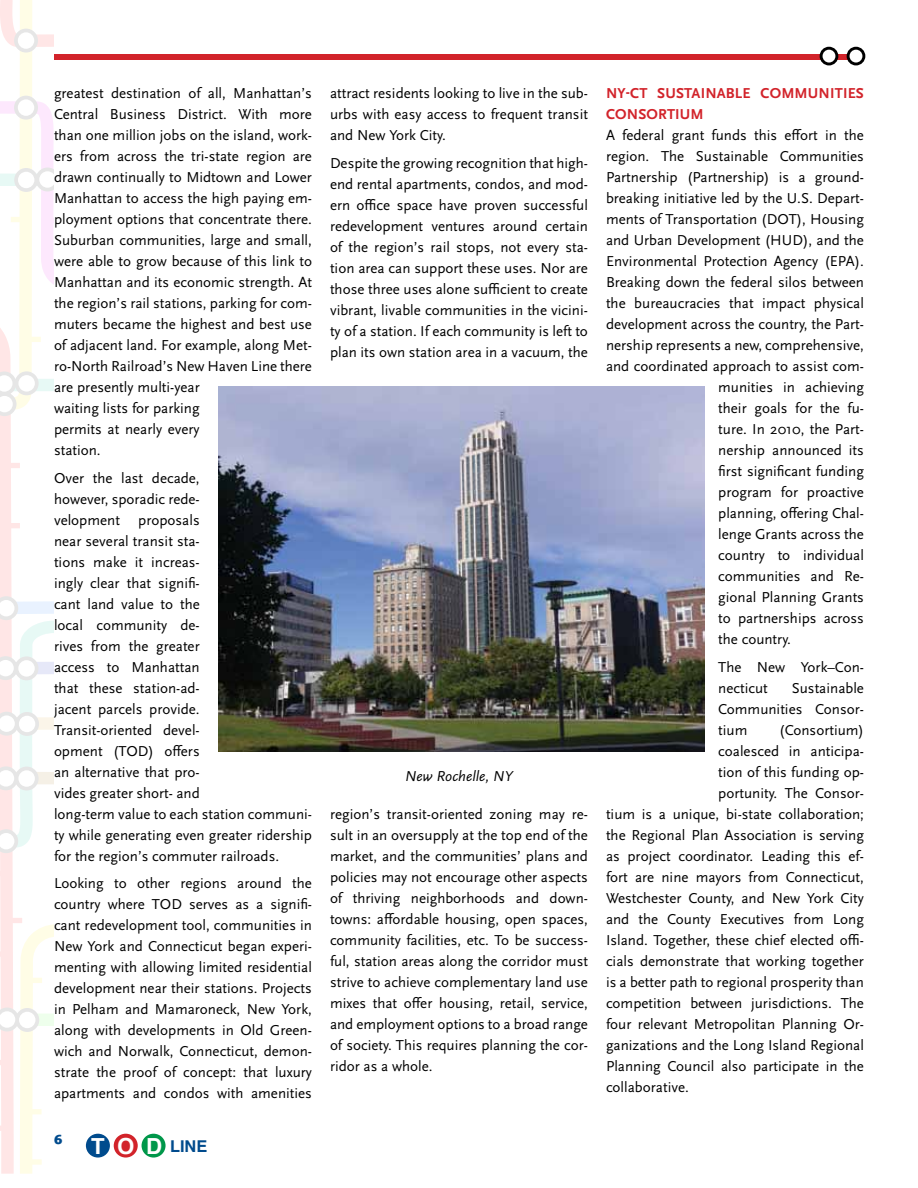
<style>
.page{position:relative;width:918px;height:1188px;background:#fff}
.page>*{position:absolute;margin:0;border:0;box-sizing:border-box;transform-origin:0 0}
.t1{font:700 16.35px "Helvetica";color:#004b8d}
.t2{font:15px/21px "Scala Sans OT";color:#000;text-align:justify}
.t3{font:700 15px/21px "Scala Sans OT";letter-spacing:.01em;color:#d2232a}
.t4{font:italic 15px "Scala Sans OT";color:#000}
.t5{font:900 13.5px "Scala Sans OT";color:#004b8d}
.s1{font-size:22.2px;color:#fff}
</style>
<div class="page">
<svg style="left:0;top:0;width:54px;height:1174px"></svg>
<div style="left:54px;top:54px;width:810px;height:6px;background:#d2232a"></div>
<img style="left:219px;top:387px;width:486px;height:365px">
<div style="left:86px;top:1134px;width:24px;height:24px;background:#004b8d;border-radius:50%"></div>
<div style="left:142px;top:1134px;width:24px;height:24px;background:#00974a;border-radius:50%"></div>
<div style="left:114px;top:1134px;width:24px;height:24px;background:#d2232a;border-radius:50%"></div>
<svg style="left:819px;top:46px;width:47px;height:20px"></svg>
<p class="t2" style="left:54px;top:83px;width:260px;text-align:left">greatest destination of all, Manhattan’s Central Business District. With more than one million jobs on the island, work&shy;ers from across the tri-state region are drawn continually to Midtown and Lower Manhattan to access the high paying em&shy;ployment options that concentrate there.<br>Suburban communities, large and small, were able to grow because of this link to Manhattan and its economic strength. At the region’s rail stations, parking for com&shy;muters became the highest and best use of adjacent land. For example, along Met&shy;ro-North Railroad’s New Haven Line there are presently multi-year<br>waiting lists for parking<br>permits at nearly every<br>station.</p>
<p class="t2" style="left:54px;top:467px;width:260px;text-align:left">Over the last decade,<br>however, sporadic rede-<br>velopment proposals<br>near several transit sta-<br>tions make it increas-<br>ingly clear that signifi-<br>cant land value to the<br>local community de-<br>rives from the greater<br>access to Manhattan<br>that these station-ad-<br>jacent parcels provide.<br>Transit-oriented devel-<br>opment (TOD) offers<br>an alternative that pro-<br>vides greater short- and<br>long-term value to each station communi&shy;ty while generating even greater ridership for the region’s commuter railroads.</p>
<p class="t2" style="left:54px;top:873px;width:259px">Looking to other regions around the country where TOD serves as a signifi&shy;cant redevelopment tool, communities in New York and Connecticut began experi&shy;menting with allowing limited residential development near their stations. Projects in Pelham and Mamaroneck, New York, along with developments in Old Green&shy;wich and Norwalk, Connecticut, demon&shy;strate the proof of concept: that luxury apartments and condos with amenities</p>
<p class="t5" style="left:54px;top:1132px;width:10px">6</p>
<p class="t1" style="left:91px;top:1133px;width:118px"><span class="s1">T O D</span> Line</p>
<p class="t2" style="left:330px;top:83px;width:260px">attract residents looking to live in the sub&shy;urbs with easy access to frequent transit and New York City.</p>
<p class="t2" style="left:330px;top:152px;width:260px">Despite the growing recognition that high&shy;end rental apartments, condos, and mod&shy;ern office space have proven successful redevelopment ventures around certain of the region’s rail stops, not every sta&shy;tion area can support these uses. Nor are those three uses alone sufficient to create vibrant, livable communities in the vicini&shy;ty of a station. If each community is left to plan its own station area in a vacuum, the</p>
<p class="t4" style="left:405px;top:767px;width:109px">New Rochelle, NY</p>
<p class="t2" style="left:330px;top:803px;width:260px">region’s transit-oriented zoning may re&shy;sult in an oversupply at the top end of the market, and the communities’ plans and policies may not encourage other aspects of thriving neighborhoods and down&shy;towns: affordable housing, open spaces, community facilities, etc. To be success&shy;ful, station areas along the corridor must strive to achieve complementary land use mixes that offer housing, retail, service, and employment options to a broad range of society. This requires planning the cor&shy;ridor as a whole.</p>
<p class="t3" style="left:606px;top:83px;width:259px">NY-CT SUSTAINABLE COMMUNITIES<br>CONSORTIUM</p>
<p class="t2" style="left:606px;top:125px;width:260px">A federal grant funds this effort in the</p>
<p class="t2" style="left:606px;top:146px;width:260px">region. The Sustainable Communities</p>
<p class="t2" style="left:606px;top:167px;width:259px">Partnership (Partnership) is a ground-</p>
<p class="t2" style="left:606px;top:188px;width:260px">breaking initiative led by the U.S. Depart-</p>
<p class="t2" style="left:606px;top:209px;width:260px">ments of Transportation (DOT), Housing</p>
<p class="t2" style="left:606px;top:230px;width:259px">and Urban Development (HUD), and the</p>
<p class="t2" style="left:606px;top:251px;width:260px">Environmental Protection Agency (EPA).</p>
<p class="t2" style="left:606px;top:272px;width:259px">Breaking down the federal silos between</p>
<p class="t2" style="left:606px;top:293px;width:259px">the bureaucracies that impact physical</p>
<p class="t2" style="left:606px;top:314px;width:260px">development across the country, the Part-</p>
<p class="t2" style="left:606px;top:335px;width:260px">nership represents a new, comprehensive,</p>
<p class="t2" style="left:606px;top:356px;width:259px">and coordinated approach to assist com-</p>
<p class="t2" style="left:718px;top:377px;width:147px">munities in achieving</p>
<p class="t2" style="left:718px;top:398px;width:147px">their goals for the fu-</p>
<p class="t2" style="left:718px;top:419px;width:147px">ture. In 2010, the Part-</p>
<p class="t2" style="left:718px;top:440px;width:147px">nership announced its</p>
<p class="t2" style="left:718px;top:461px;width:147px">first significant funding</p>
<p class="t2" style="left:718px;top:482px;width:147px">program for proactive</p>
<p class="t2" style="left:718px;top:503px;width:147px">planning, offering Chal-</p>
<p class="t2" style="left:718px;top:524px;width:147px">lenge Grants across the</p>
<p class="t2" style="left:718px;top:545px;width:147px">country to individual</p>
<p class="t2" style="left:718px;top:566px;width:147px">communities and Re-</p>
<p class="t2" style="left:718px;top:587px;width:147px">gional Planning Grants</p>
<p class="t2" style="left:718px;top:608px;width:147px">to partnerships across</p>
<p class="t2" style="left:718px;top:629px;width:74px">the country.</p>
<p class="t2" style="left:718px;top:656px;width:147px">The New York–Con&shy;necticut</p>
<p class="t2" style="left:718px;top:677px;width:147px;text-indent:74px">Sustainable Communities Consor&shy;tium</p>
<p class="t2" style="left:779px;top:719px;width:86px">(Consortium)</p>
<p class="t2" style="left:718px;top:740px;width:147px">coalesced in anticipa-</p>
<p class="t2" style="left:718px;top:761px;width:147px">tion of this funding op-</p>
<p class="t2" style="left:718px;top:782px;width:147px">portunity. The Consor-</p>
<p class="t2" style="left:606px;top:803px;width:259px">tium is a unique, bi-state collaboration;</p>
<p class="t2" style="left:606px;top:824px;width:260px">the Regional Plan Association is serving</p>
<p class="t2" style="left:606px;top:845px;width:260px">as project coordinator. Leading this ef-</p>
<p class="t2" style="left:606px;top:866px;width:260px">fort are nine mayors from Connecticut,</p>
<p class="t2" style="left:606px;top:887px;width:260px">Westchester County, and New York City</p>
<p class="t2" style="left:606px;top:908px;width:260px">and the County Executives from Long</p>
<p class="t2" style="left:606px;top:929px;width:260px">Island. Together, these chief elected offi-</p>
<p class="t2" style="left:606px;top:950px;width:259px">cials demonstrate that working together</p>
<p class="t2" style="left:606px;top:971px;width:259px">is a better path to regional prosperity than</p>
<p class="t2" style="left:606px;top:992px;width:259px">competition between jurisdictions. The</p>
<p class="t2" style="left:606px;top:1013px;width:259px">four relevant Metropolitan Planning Or-</p>
<p class="t2" style="left:606px;top:1034px;width:260px">ganizations and the Long Island Regional</p>
<p class="t2" style="left:606px;top:1055px;width:259px">Planning Council also participate in the</p>
<p class="t2" style="left:606px;top:1076px;width:84px">collaborative.</p>
</div>
